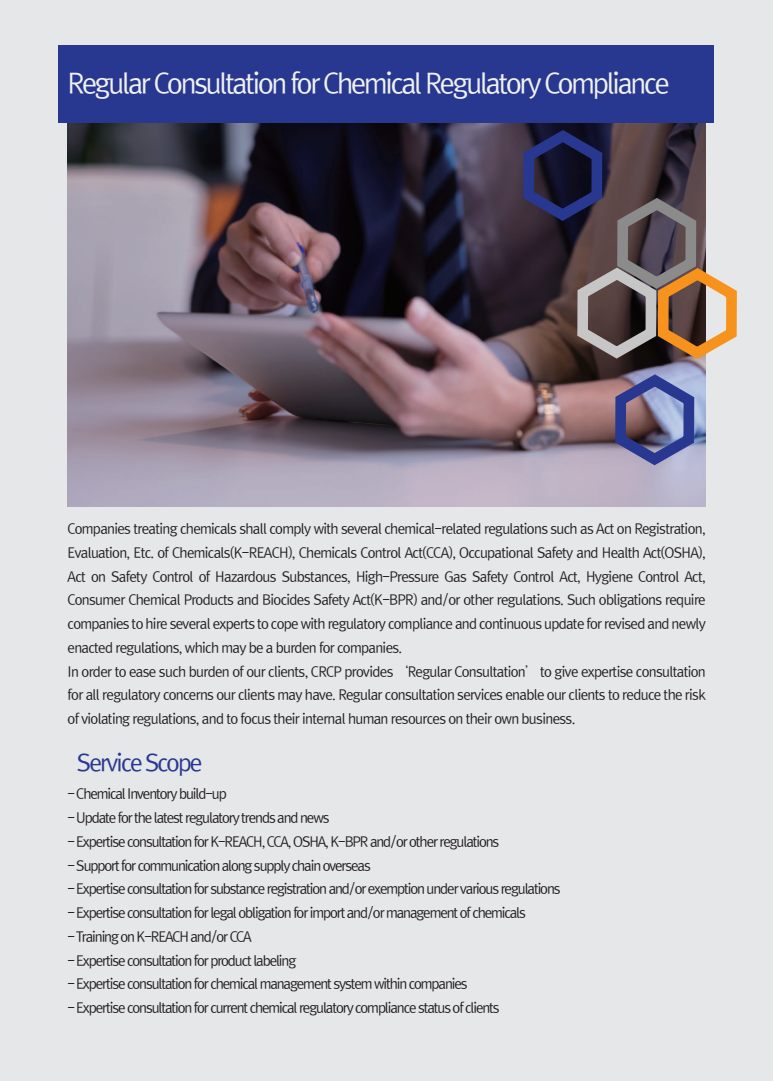
<style>
.page{position:relative;width:773px;height:1081px;background:#fff}
.page>*{position:absolute;margin:0;border:0;box-sizing:border-box;transform-origin:0 0}
.t1{font:27.5px "Rix Go M";letter-spacing:-.08em;color:#f0f1f0}
.t2{font:23.25px "Rix Go M";letter-spacing:-.08em;color:#283890}
.t3{font:13.75px/23.8px "Rix Go M";letter-spacing:-.05em;color:#231f20}
.t4{font:13.75px "Rix Go M";letter-spacing:-.08em;color:#231f20}
</style>
<div class="page">
<div style="left:0;top:0;width:772px;height:1081px;background:#e6e7e9"></div>
<img style="left:67px;top:123px;width:638px;height:384px">
<div style="left:58px;top:45px;width:656px;height:78px;background:#283890"></div>
<svg style="left:518px;top:124px;width:219px;height:347px"></svg>
<h1 class="t1" style="left:67px;top:67px;width:604px">Regular Consultation for Chemical Regulatory Compliance</h1>
<p class="t3" style="left:68px;top:517px;width:639px">Companies treating chemicals shall comply with several chemical-related regulations such as Act on Registration, Evaluation, Etc. of Chemicals(K-REACH), Chemicals Control Act(CCA), Occupational Safety and Health Act(OSHA), Act on Safety Control of Hazardous Substances, High-Pressure Gas Safety Control Act, Hygiene Control Act, Consumer Chemical Products and Biocides Safety Act(K-BPR) and/or other regulations. Such obligations require companies to hire several experts to cope with regulatory compliance and continuous update for revised and newly enacted regulations, which may be a burden for companies.<br>In order to ease such burden of our clients, CRCP provides ‘Regular Consultation’ to give expertise consultation for all regulatory concerns our clients may have. Regular consultation services enable our clients to reduce the risk of violating regulations, and to focus their internal human resources on their own business.</p>
<h2 class="t2" style="left:77px;top:749px;width:127px">Service Scope</h2>
<p class="t4" style="left:67px;top:786px;width:161px">- Chemical Inventory build-up</p>
<p class="t4" style="left:67px;top:810px;width:263px">- Update for the latest regulatory trends and news</p>
<p class="t4" style="left:67px;top:833px;width:433px">- Expertise consultation for K-REACH, CCA, OSHA, K-BPR and/or other regulations</p>
<p class="t4" style="left:67px;top:857px;width:305px">- Support for communication along supply chain overseas</p>
<p class="t4" style="left:67px;top:881px;width:494px">- Expertise consultation for substance registration and/or exemption under various regulations</p>
<p class="t4" style="left:67px;top:905px;width:460px">- Expertise consultation for legal obligation for import and/or management of chemicals</p>
<p class="t4" style="left:67px;top:928px;width:186px">- Training on K-REACH and/or CCA</p>
<p class="t4" style="left:67px;top:952px;width:230px">- Expertise consultation for product labeling</p>
<p class="t4" style="left:67px;top:976px;width:402px">- Expertise consultation for chemical management system within companies</p>
<p class="t4" style="left:67px;top:1000px;width:434px">- Expertise consultation for current chemical regulatory compliance status of clients</p>
</div>
